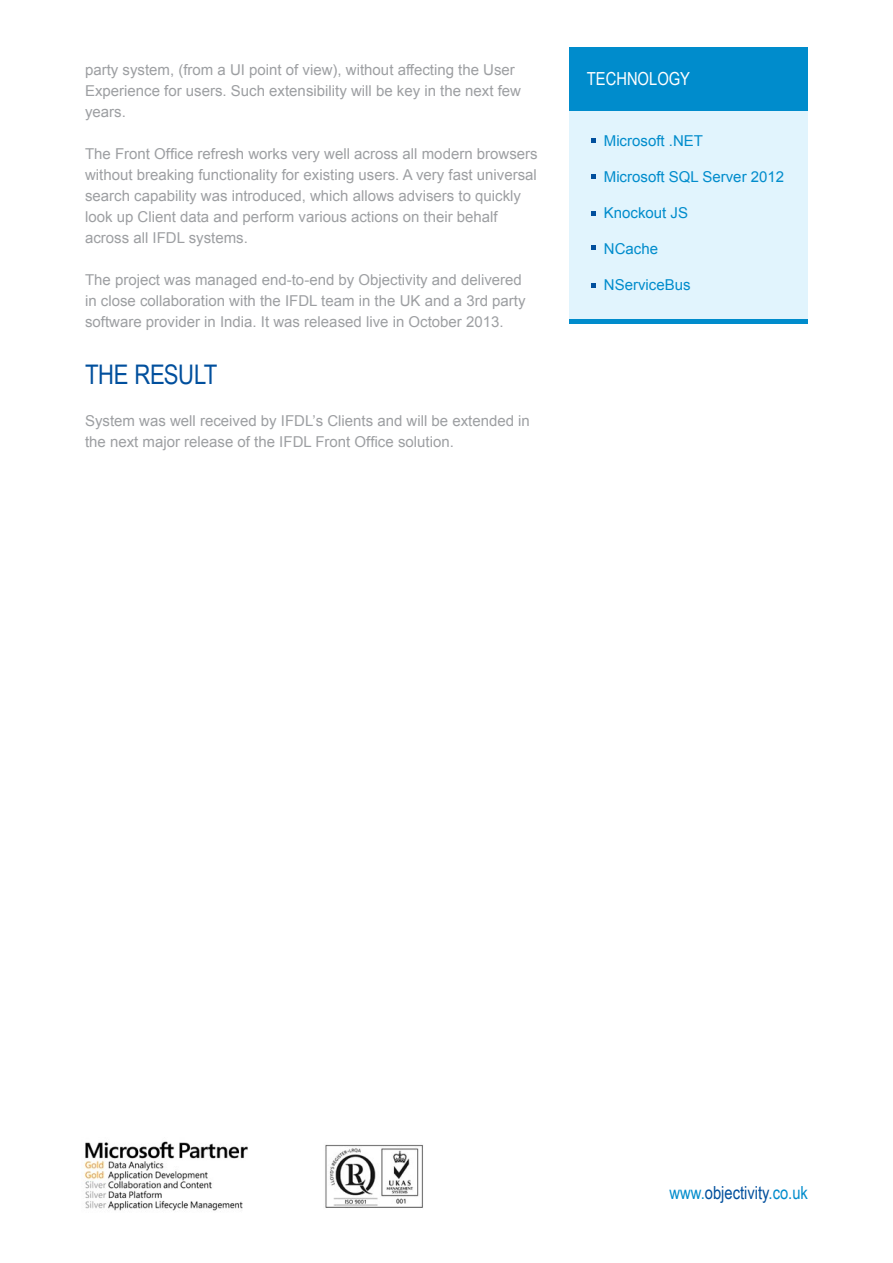
<style>
.page{position:relative;width:893px;height:1263px;background:#fff}
.page>*{position:absolute;margin:0;border:0;box-sizing:border-box;transform-origin:0 0}
.t1{font:27px "Arial Narrow";letter-spacing:-.015em;color:#004f9d}
.t2{font:18px "Arial Narrow";color:#004f9d}
.t3{font:18px "Arial Narrow";color:#fff}
.t4{font:15px/21px "Arial";color:#9d9fa2}
.t5{font:15px "Arial";color:#008ccc}
.s1{color:#008ccc}
</style>
<div class="page">
<img style="left:325px;top:1144px;width:98px;height:64px">
<div style="left:570px;top:111px;width:238px;height:209px;background:#e1f4fd"></div>
<div style="left:570px;top:47px;width:238px;height:64px;background:#008ccc"></div>
<svg style="left:591px;top:138px;width:4px;height:4px"></svg>
<svg style="left:591px;top:174px;width:4px;height:4px"></svg>
<svg style="left:591px;top:211px;width:4px;height:4px"></svg>
<svg style="left:591px;top:246px;width:4px;height:4px"></svg>
<svg style="left:591px;top:284px;width:4px;height:4px"></svg>
<hr style="left:570px;top:319px;width:238px;height:4px;background:#008ccc">
<img style="left:84px;top:1141px;width:164px;height:70px">
<p class="t4" style="left:85px;top:59px;width:438px">party system, (from a UI point of view), without affecting the User<br>Experience for users. Such extensibility will be key in the next few years.</p>
<p class="t4" style="left:85px;top:143px;width:454px">The Front Office refresh works very well across all modern browsers without breaking functionality for existing users. A very fast universal search capability was introduced, which allows advisers to quickly look up Client data and perform various actions on their behalf across all IFDL systems.</p>
<p class="t4" style="left:85px;top:269px;width:442px">The project was managed end-to-end by Objectivity and delivered in close collaboration with the IFDL team in the UK and a 3rd party software provider in India. It was released live in October 2013.</p>
<h1 class="t1" style="left:85px;top:354px;width:134px">THE RESULT</h1>
<p class="t4" style="left:85px;top:410px;width:446px">System was well received by IFDL’s Clients and will be extended in the next major release of the IFDL Front Office solution.</p>
<p class="t3" style="left:587px;top:66px;width:105px">TECHNOLOGY</p>
<p class="t5" style="left:604px;top:131px;width:101px">Microsoft .NET</p>
<p class="t5" style="left:604px;top:167px;width:182px">Microsoft SQL Server 2012</p>
<p class="t5" style="left:604px;top:203px;width:86px">Knockout JS</p>
<p class="t5" style="left:604px;top:239px;width:56px">NCache</p>
<p class="t5" style="left:604px;top:275px;width:88px">NServiceBus</p>
<p class="t2" style="left:669px;top:1180px;width:140px"><span class="s1">www.</span>objectivity<span class="s1">.co.uk</span></p>
</div>
